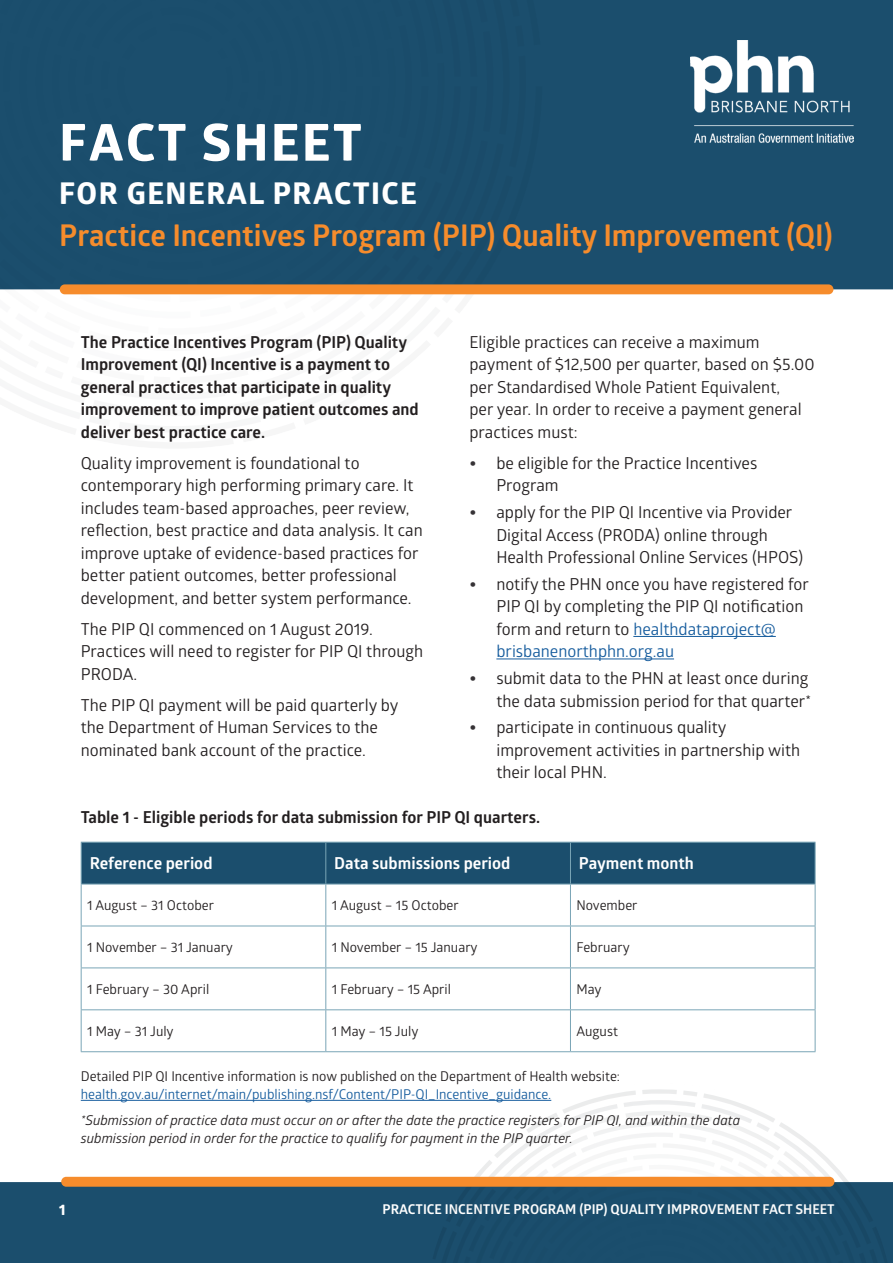
<style>
.page{position:relative;width:893px;height:1263px;background:#fff}
.page>*{position:absolute;margin:0;border:0;box-sizing:border-box;transform-origin:0 0}
.t1{font:700 51px "Globerx";letter-spacing:.05em;color:#fff}
.t2{font:700 30px "Glober";color:#f68c2c}
.t3{font:700 30px "Globerx";letter-spacing:.05em;color:#fff}
.t4{font:16.5px/22.5px "Glober";color:#231f20}
.t5{font:700 16.5px/22.5px "Glober";color:#231f20}
.t6{font:700 16.5px "Glober";color:#fff}
.t7{font:700 15px "Globerx";color:#fff}
.t8{font:13.5px "Glober";color:#231f20}
.t9{font:italic 13.5px/18px "Glober";color:#231f20}
.t10{font:13.5px "Glober";color:#175d9e}
.t11{font:700 13.5px "Glober";color:#fff}
.s1{font-family:"Globerx";font-weight:700;font-size:19.5px;color:#353235}
.s2{color:#175d9e}
</style>
<div class="page">
<div style="left:0;top:1182px;width:426px;height:81px;background:#1b4e6d"></div>
<svg style="left:426px;top:1089px;width:467px;height:174px"></svg>
<div style="left:61px;top:1177px;width:773px;height:10px;background:#f68c2c;border-radius:5px"></div>
<div style="left:542px;top:0;width:351px;height:289px;background:#1b4e6d"></div>
<div style="left:0;top:0;width:542px;height:295px;background:#1b4e6d"></div>
<div style="left:60px;top:284px;width:773px;height:10px;background:#f68c2c;border-radius:5px"></div>
<img style="left:690px;top:41px;width:163px;height:103px">
<hr style="left:633px;top:636px;width:143px;height:1px;background:#175d9e">
<hr style="left:496px;top:658px;width:178px;height:1px;background:#175d9e">
<div style="left:82px;top:843px;width:733px;height:41px;background:#1b4e6d"></div>
<hr style="left:81px;top:1010px;width:1px;height:41px;background:#7aa5b6">
<hr style="left:325px;top:1010px;width:1px;height:41px;background:#7aa5b6">
<hr style="left:570px;top:1010px;width:1px;height:41px;background:#7aa5b6">
<hr style="left:815px;top:1010px;width:1px;height:41px;background:#7aa5b6">
<hr style="left:81px;top:1051px;width:245px;height:1px;background:#7aa5b6">
<hr style="left:326px;top:1051px;width:244px;height:1px;background:#7aa5b6">
<hr style="left:570px;top:1051px;width:245px;height:1px;background:#7aa5b6">
<hr style="left:81px;top:842px;width:245px;height:1px;background:#7aa5b6">
<hr style="left:81px;top:842px;width:1px;height:42px;background:#7aa5b6">
<hr style="left:326px;top:842px;width:244px;height:1px;background:#7aa5b6">
<hr style="left:325px;top:842px;width:1px;height:42px;background:#7aa5b6">
<hr style="left:570px;top:842px;width:245px;height:1px;background:#7aa5b6">
<hr style="left:570px;top:842px;width:1px;height:42px;background:#7aa5b6">
<hr style="left:815px;top:842px;width:1px;height:42px;background:#7aa5b6">
<hr style="left:81px;top:884px;width:245px;height:1px;background:#7aa5b6">
<hr style="left:326px;top:884px;width:244px;height:1px;background:#7aa5b6">
<hr style="left:570px;top:884px;width:245px;height:1px;background:#7aa5b6">
<hr style="left:81px;top:884px;width:1px;height:42px;background:#7aa5b6">
<hr style="left:325px;top:884px;width:1px;height:42px;background:#7aa5b6">
<hr style="left:570px;top:884px;width:1px;height:42px;background:#7aa5b6">
<hr style="left:815px;top:884px;width:1px;height:42px;background:#7aa5b6">
<hr style="left:81px;top:926px;width:245px;height:1px;background:#7aa5b6">
<hr style="left:81px;top:926px;width:1px;height:41px;background:#7aa5b6">
<hr style="left:326px;top:926px;width:244px;height:1px;background:#7aa5b6">
<hr style="left:325px;top:926px;width:1px;height:41px;background:#7aa5b6">
<hr style="left:570px;top:926px;width:245px;height:1px;background:#7aa5b6">
<hr style="left:570px;top:926px;width:1px;height:41px;background:#7aa5b6">
<hr style="left:815px;top:926px;width:1px;height:41px;background:#7aa5b6">
<hr style="left:81px;top:967px;width:245px;height:1px;background:#7aa5b6">
<hr style="left:81px;top:968px;width:1px;height:41px;background:#7aa5b6">
<hr style="left:326px;top:967px;width:244px;height:1px;background:#7aa5b6">
<hr style="left:325px;top:968px;width:1px;height:41px;background:#7aa5b6">
<hr style="left:570px;top:967px;width:245px;height:1px;background:#7aa5b6">
<hr style="left:570px;top:968px;width:1px;height:41px;background:#7aa5b6">
<hr style="left:815px;top:968px;width:1px;height:41px;background:#7aa5b6">
<hr style="left:81px;top:1009px;width:245px;height:1px;background:#7aa5b6">
<hr style="left:326px;top:1009px;width:244px;height:1px;background:#7aa5b6">
<hr style="left:570px;top:1009px;width:245px;height:1px;background:#7aa5b6">
<hr style="left:81px;top:1100px;width:470px;height:1px;background:#175d9e">
<h1 class="t1" style="left:59px;top:106px;width:304px">FACT SHEET</h1>
<h2 class="t3" style="left:59px;top:172px;width:359px">FOR GENERAL PRACTICE</h2>
<h2 class="t2" style="left:59px;top:215px;width:775px">Practice Incentives Program (PIP) Quality Improvement (QI)</h2>
<p class="t5" style="left:81px;top:330px;width:340px">The Practice Incentives Program (PIP) Quality Improvement (QI) Incentive is a payment to general practices that participate in quality improvement to improve patient outcomes and deliver best practice care.</p>
<p class="t4" style="left:81px;top:451px;width:343px">Quality improvement is foundational to contemporary high performing primary care. It includes team-based approaches, peer review, reflection, best practice and data analysis. It can improve uptake of evidence-based practices for better patient outcomes, better professional development, and better system performance.</p>
<p class="t4" style="left:81px;top:617px;width:344px">The PIP QI commenced on 1 August 2019.<br>Practices will need to register for PIP QI through<br>PRODA.</p>
<p class="t4" style="left:81px;top:693px;width:319px">The PIP QI payment will be paid quarterly by the Department of Human Services to the nominated bank account of the practice.</p>
<p class="t4" style="left:469px;top:330px;width:347px">Eligible practices can receive a maximum payment of $12,500 per quarter, based on $5.00 per Standardised Whole Patient Equivalent,<br>per year. In order to receive a payment general practices must:</p>
<p class="t4" style="left:496px;top:451px;width:262px;text-indent:-27px"><span class="s1">•</span> be eligible for the Practice Incentives<br>Program</p>
<p class="t4" style="left:496px;top:500px;width:308px;text-indent:-27px"><span class="s1">•</span> apply for the PIP QI Incentive via Provider<br>Digital Access (PRODA) online through<br>Health Professional Online Services (HPOS)</p>
<p class="t4" style="left:496px;top:572px;width:314px;text-indent:-27px"><span class="s1">•</span> notify the PHN once you have registered for PIP QI by completing the PIP QI notification form and return to <span class="s2">healthdataproject@ brisbanenorthphn.org.au</span></p>
<p class="t4" style="left:469px;top:666px;width:343px;text-align:right"><span class="s1">•</span> submit data to the PHN at least once during the data submission period for that quarter*</p>
<p class="t4" style="left:496px;top:715px;width:305px;text-indent:-27px"><span class="s1">•</span> participate in continuous quality improvement activities in partnership with their local PHN.</p>
<p class="t5" style="left:81px;top:806px;width:461px">Table 1 - Eligible periods for data submission for PIP QI quarters.</p>
<p class="t6" style="left:90px;top:852px;width:124px">Reference period</p>
<p class="t6" style="left:334px;top:852px;width:178px">Data submissions period</p>
<p class="t6" style="left:579px;top:852px;width:117px">Payment month</p>
<p class="t8" style="left:87px;top:896px;width:128px">1 August – 31 October</p>
<p class="t8" style="left:332px;top:896px;width:128px">1 August – 15 October</p>
<p class="t8" style="left:576px;top:896px;width:63px">November</p>
<p class="t8" style="left:87px;top:938px;width:147px">1 November – 31 January</p>
<p class="t8" style="left:332px;top:938px;width:147px">1 November – 15 January</p>
<p class="t8" style="left:576px;top:938px;width:55px">February</p>
<p class="t8" style="left:87px;top:980px;width:124px">1 February – 30 April</p>
<p class="t8" style="left:332px;top:980px;width:121px">1 February – 15 April</p>
<p class="t8" style="left:576px;top:980px;width:27px">May</p>
<p class="t8" style="left:87px;top:1022px;width:88px">1 May – 31 July</p>
<p class="t8" style="left:332px;top:1022px;width:88px">1 May – 15 July</p>
<p class="t8" style="left:576px;top:1022px;width:43px">August</p>
<p class="t8" style="left:81px;top:1067px;width:541px">Detailed PIP QI Incentive information is now published on the Department of Health website:</p>
<p class="t10" style="left:81px;top:1085px;width:472px">health.gov.au/internet/main/publishing.nsf/Content/PIP-QI_Incentive_guidance.</p>
<p class="t9" style="left:81px;top:1111px;width:661px">*Submission of practice data must occur on or after the date the practice registers for PIP QI, and within the data submission period in order for the practice to qualify for payment in the PIP quarter.</p>
<p class="t7" style="left:59px;top:1199px;width:8px">1</p>
<p class="t11" style="left:383px;top:1199px;width:454px">PRACTICE INCENTIVE PROGRAM (PIP) QUALITY IMPROVEMENT FACT SHEET</p>
</div>
